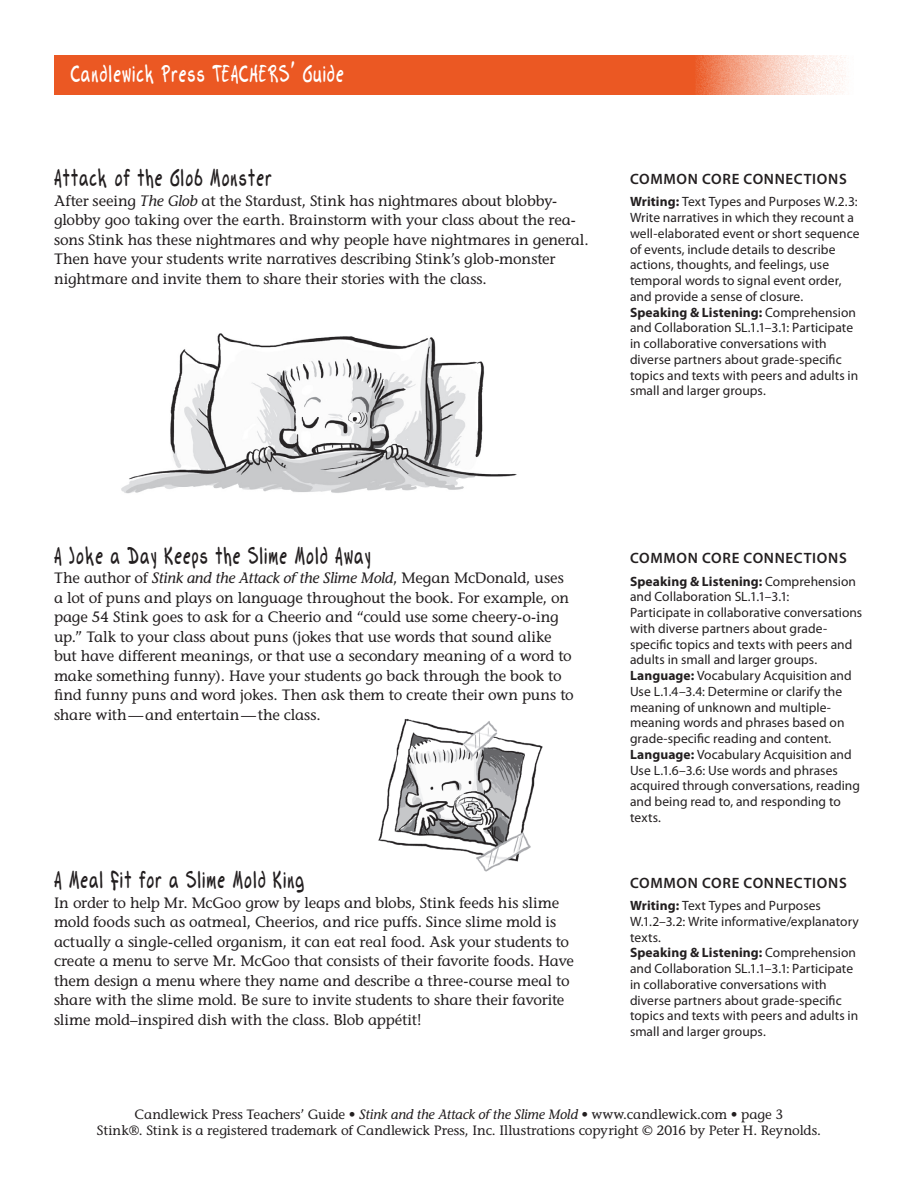
<style>
.page{position:relative;width:918px;height:1188px;background:#fff}
.page>*{position:absolute;margin:0;border:0;box-sizing:border-box;transform-origin:0 0}
.t1{font:500 condensed 27px "TF Gary";letter-spacing:.025em;color:#231f20}
.t2{font:500 condensed 27px "TF Gary";letter-spacing:.025em;color:#fff}
.t3{font:15px/19.5px "Stone Informal";letter-spacing:-.01em;color:#231f20}
.cc{font:600 15px "Myriad Pro";letter-spacing:.045em;color:#231f20}
.cc-2{font:13.5px/15.8px "Myriad Pro";letter-spacing:.005em;color:#231f20}
.t4{font:13.5px/16.5px "Stone Informal";color:#231f20;text-align:center}
.s1{font-style:italic}
.s2{font-weight:700}
</style>
<div class="page">
<img style="left:378px;top:719px;width:165px;height:153px">
<img style="left:121px;top:333px;width:396px;height:161px">
<svg style="left:54px;top:55px;width:792px;height:40px;background:#ed6c3d"></svg>
<p class="t2" style="left:71px;top:58px;width:275px">Candlewick Press TEACHERS’ Guide</p>
<p class="t1" style="left:54px;top:161px;width:219px">Attack of the Glob Monster</p>
<p class="t3" style="left:54px;top:191px;width:536px">After seeing <span class="s1">The Glob</span> at the Stardust, Stink has nightmares about blobby&shy;globby goo taking over the earth. Brainstorm with your class about the rea&shy;sons Stink has these nightmares and why people have nightmares in general.<br>Then have your students write narratives describing Stink’s glob-monster nightmare and invite them to share their stories with the class.</p>
<p class="cc" style="left:630px;top:169px;width:218px">COMMON CORE CONNECTIONS</p>
<p class="cc-2" style="left:630px;top:194px;width:231px"><span class="s2">Writing:</span> Text Types and Purposes W.2.3:<br>Write narratives in which they recount a well-elaborated event or short sequence of events, include details to describe actions, thoughts, and feelings, use temporal words to signal event order, and provide a sense of closure.</p>
<p class="cc-2" style="left:630px;top:304px;width:230px"><span class="s2">Speaking &amp; Listening:</span> Comprehension and Collaboration SL.1.1–3.1: Participate in collaborative conversations with diverse partners about grade-specific topics and texts with peers and adults in small and larger groups.</p>
<p class="t1" style="left:54px;top:539px;width:318px">A Joke a Day Keeps the Slime Mold Away</p>
<p class="t3" style="left:54px;top:568px;width:521px">The author of <span class="s1">Stink and the Attack of the Slime Mold</span>, Megan McDonald, uses a lot of puns and plays on language throughout the book. For example, on page 54 Stink goes to ask for a Cheerio and “could use some cheery-o-ing up.” Talk to your class about puns (jokes that use words that sound alike but have different meanings, or that use a secondary meaning of a word to make something funny). Have your students go back through the book to find funny puns and word jokes. Then ask them to create their own puns to share with—and entertain—the class.</p>
<p class="t1" style="left:54px;top:863px;width:252px">A Meal Fit for a Slime Mold King</p>
<p class="t3" style="left:54px;top:893px;width:522px">In order to help Mr. McGoo grow by leaps and blobs, Stink feeds his slime mold foods such as oatmeal, Cheerios, and rice puffs. Since slime mold is actually a single-celled organism, it can eat real food. Ask your students to create a menu to serve Mr. McGoo that consists of their favorite foods. Have them design a menu where they name and describe a three-course meal to share with the slime mold. Be sure to invite students to share their favorite slime mold–inspired dish with the class. Blob appétit!</p>
<p class="cc" style="left:630px;top:549px;width:218px">COMMON CORE CONNECTIONS</p>
<p class="cc-2" style="left:630px;top:573px;width:228px"><span class="s2">Speaking &amp; Listening:</span> Comprehension and Collaboration SL.1.1–3.1:</p>
<p class="cc-2" style="left:630px;top:604px;width:234px">Participate in collaborative conversations with diverse partners about grade&shy;specific topics and texts with peers and adults in small and larger groups.</p>
<p class="cc-2" style="left:630px;top:667px;width:223px"><span class="s2">Language:</span> Vocabulary Acquisition and Use L.1.4–3.4: Determine or clarify the meaning of unknown and multiple&shy;meaning words and phrases based on grade-specific reading and content.</p>
<p class="cc-2" style="left:630px;top:746px;width:232px"><span class="s2">Language:</span> Vocabulary Acquisition and<br>Use L.1.6–3.6: Use words and phrases acquired through conversations, reading and being read to, and responding to texts.</p>
<p class="cc" style="left:630px;top:873px;width:218px">COMMON CORE CONNECTIONS</p>
<p class="cc-2" style="left:630px;top:897px;width:230px"><span class="s2">Writing:</span> Text Types and Purposes<br>W.1.2–3.2: Write informative/explanatory texts.</p>
<p class="cc-2" style="left:630px;top:945px;width:230px"><span class="s2">Speaking &amp; Listening:</span> Comprehension and Collaboration SL.1.1–3.1: Participate in collaborative conversations with diverse partners about grade-specific topics and texts with peers and adults in small and larger groups.</p>
<p class="t4" style="left:97px;top:1106px;width:726px">Candlewick Press Teachers’ Guide • <span class="s1">Stink and the Attack of the Slime Mold</span> • www.candlewick.com • page 3<br>Stink®. Stink is a registered trademark of Candlewick Press, Inc. Illustrations copyright © 2016 by Peter H. Reynolds.</p>
</div>
